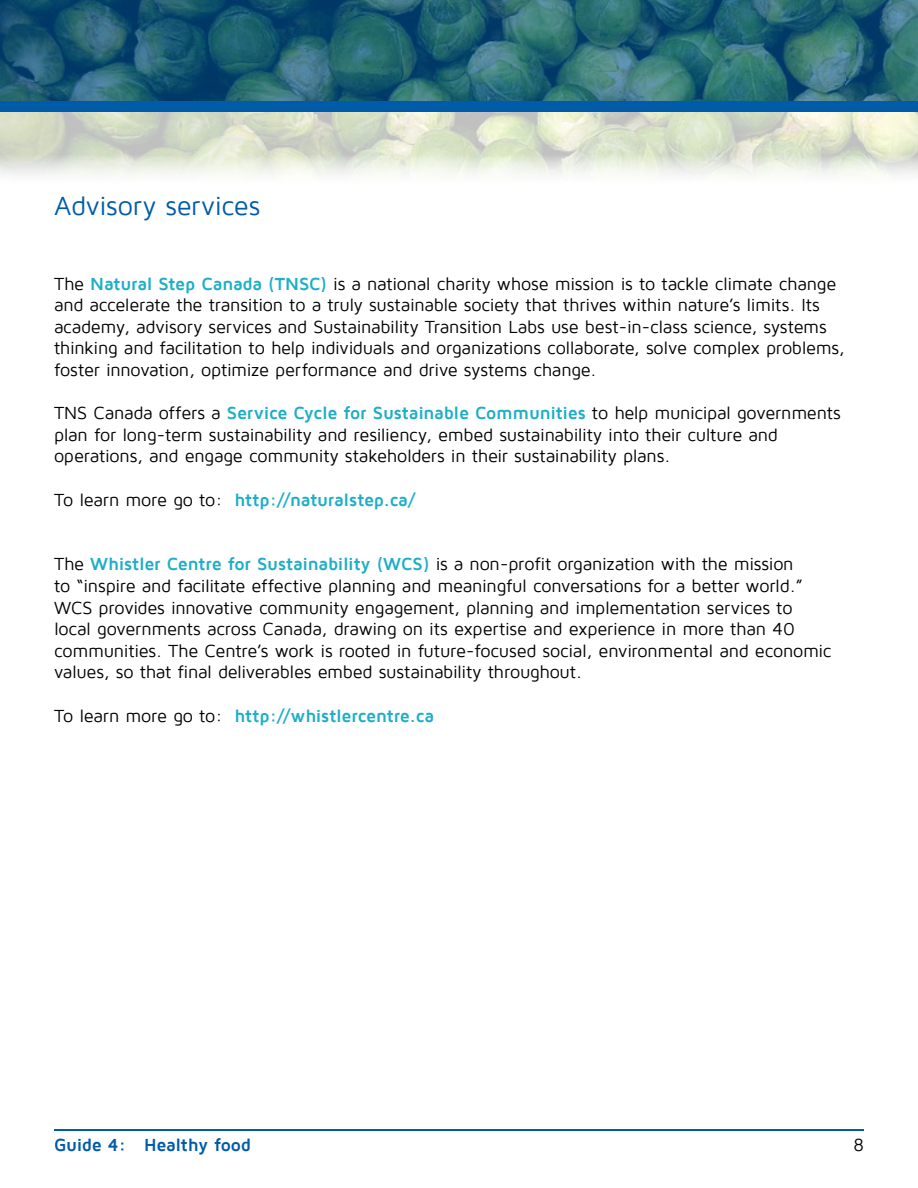
<style>
.page{position:relative;width:918px;height:1188px;background:#fff}
.page>*{position:absolute;margin:0;border:0;box-sizing:border-box;transform-origin:0 0}
.t1{font:27px "Maven Pro";letter-spacing:-.01em;color:#005ba8}
.t2{font:18px/21.6px "Maven Pro";letter-spacing:-.015em;color:#000}
.t3{font:700 18px "Maven Pro";letter-spacing:-.01em;color:#1eaec6}
.t4{font:700 18px "Maven Pro";letter-spacing:-.015em;color:#005ba8}
.s1{font-weight:700;color:#1eaec6}
.s2{font-weight:400;color:#000}
</style>
<div class="page">
<img style="left:0;top:112px;width:918px;height:63px">
<hr style="left:54px;top:1130px;width:810px;height:1px;background:#005ba8">
<div style="left:0;top:101px;width:918px;height:11px;background:#005ba8"></div>
<svg style="left:0;top:0;width:918px;height:101px;background:#246374"></svg>
<h1 class="t1" style="left:54px;top:192px;width:208px">Advisory services</h1>
<p class="t2" style="left:54px;top:273px;width:792px">The <span class="s1">Natural Step Canada (TNSC)</span> is a national charity whose mission is to tackle climate change and accelerate the transition to a truly sustainable society that thrives within nature’s limits. Its academy, advisory services and Sustainability Transition Labs use best-in-class science, systems thinking and facilitation to help individuals and organizations collaborate, solve complex problems, foster innovation, optimize performance and drive systems change.</p>
<p class="t2" style="left:54px;top:402px;width:788px">TNS Canada offers a <span class="s1">Service Cycle for Sustainable Communities</span> to help municipal governments plan for long-term sustainability and resiliency, embed sustainability into their culture and operations, and engage community stakeholders in their sustainability plans.</p>
<p class="t3" style="left:54px;top:490px;width:363px"><span class="s2">To learn more go to:</span> http://naturalstep.ca/</p>
<p class="t2" style="left:54px;top:554px;width:779px">The <span class="s1">Whistler Centre for Sustainability (WCS)</span> is a non-profit organization with the mission<br>to “inspire and facilitate effective planning and meaningful conversations for a better world.” WCS provides innovative community engagement, planning and implementation services to local governments across Canada, drawing on its expertise and experience in more than 40 communities. The Centre’s work is rooted in future-focused social, environmental and economic values, so that final deliverables embed sustainability throughout.</p>
<p class="t3" style="left:54px;top:706px;width:382px"><span class="s2">To learn more go to:</span> http://whistlercentre.ca</p>
<p class="t4" style="left:54px;top:1136px;width:199px">Guide 4: Healthy food</p>
<p class="t2" style="left:854px;top:1135px;width:12px">8</p>
</div>
